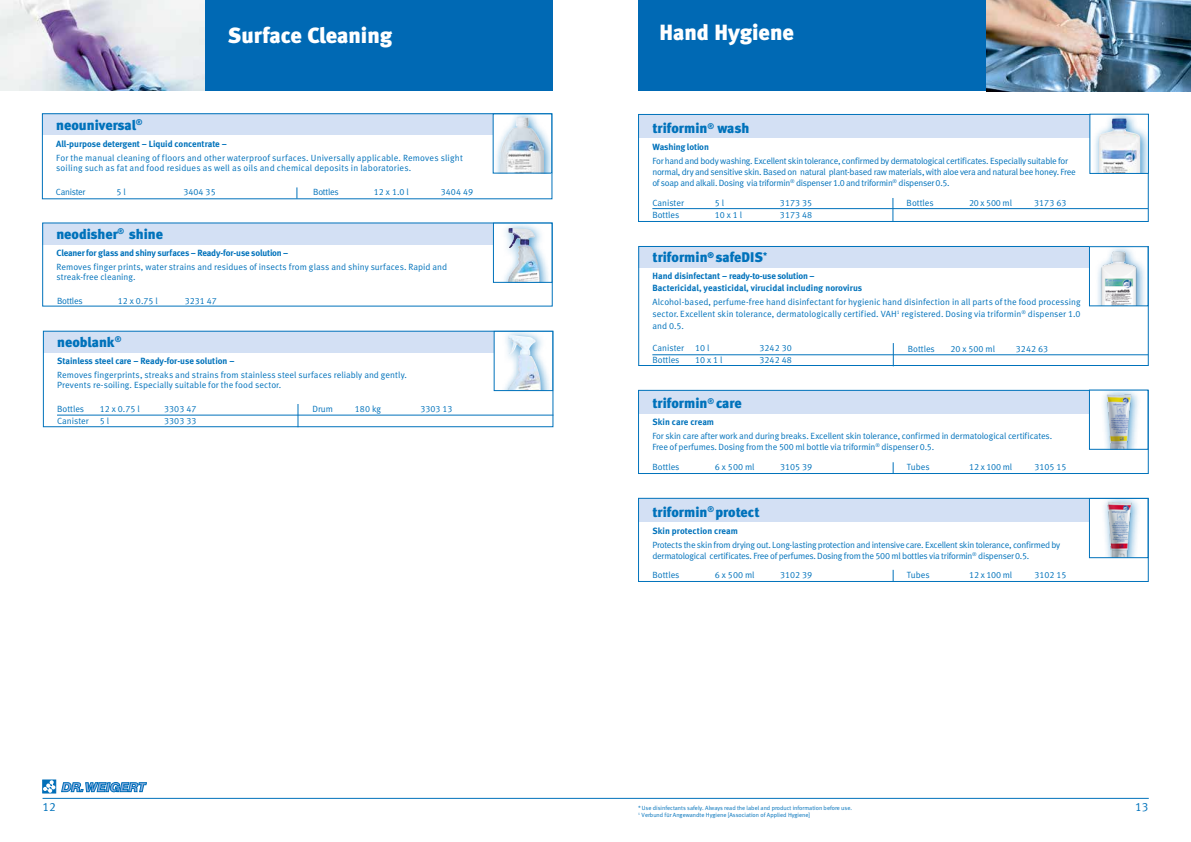
<style>
.page{position:relative;width:1191px;height:842px;background:#fff}
.page>*{position:absolute;margin:0;border:0;box-sizing:border-box;transform-origin:0 0}
.t1{font:22px "Meta Black LF";color:#fff}
.t2{font:14px "Meta Black LF";color:#0072bb}
.t3{font:14px "Meta Black CELF";color:#0072bb}
.t4{font:12px "Meta Normal LF";color:#0072bb}
.t5{font:9px/10px "Meta Normal LF";color:#0072bb}
.t6{font:9px/11px "Meta Normal LF";letter-spacing:-.03em;color:#0072bb}
.t7{font:700 9px "Meta";letter-spacing:-.005em;color:#0072bb}
.t8{font:9px/12px "Meta Bold CE";color:#0072bb}
.t9{font:6px/7px "Meta Normal LF";color:#0072bb}
.s1{font-family:"Meta Black CELF"}
</style>
<div class="page">
<div style="left:154px;top:0;width:399px;height:91px;background:#0069b4"></div>
<div style="left:638px;top:0;width:510px;height:91px;background:#0069b4"></div>
<img style="left:0;top:0;width:204px;height:91px">
<img style="left:986px;top:0;width:205px;height:91px">
<div style="left:638px;top:114px;width:510px;height:24px;background:#d3e0f4"></div>
<div style="left:638px;top:114px;width:510px;height:108px;border:1px solid #0072bb"></div>
<div style="left:1091px;top:114px;width:57px;height:59px;background:#0072bb;opacity:.75"></div>
<img style="left:1099px;top:118px;width:41px;height:54px">
<hr style="left:652px;top:208px;width:496px;height:1px;background:#0072bb">
<svg style="left:892px;top:198px;width:1px;height:23px"></svg>
<div style="left:638px;top:390px;width:510px;height:24px;background:#d3e0f4"></div>
<div style="left:638px;top:390px;width:510px;height:84px;border:1px solid #0072bb"></div>
<img style="left:1091px;top:392px;width:55px;height:56px">
<div style="left:1089px;top:390px;width:59px;height:60px;border:1px solid #0072bb"></div>
<svg style="left:893px;top:462px;width:1px;height:12px"></svg>
<div style="left:638px;top:498px;width:510px;height:24px;background:#d3e0f4"></div>
<div style="left:638px;top:498px;width:510px;height:84px;border:1px solid #0072bb"></div>
<img style="left:1091px;top:500px;width:55px;height:56px">
<div style="left:1089px;top:498px;width:59px;height:60px;border:1px solid #0072bb"></div>
<div style="left:638px;top:246px;width:510px;height:22px;background:#d3e0f4"></div>
<div style="left:638px;top:246px;width:510px;height:120px;border:1px solid #0072bb"></div>
<hr style="left:652px;top:354px;width:496px;height:1px;background:#0072bb">
<svg style="left:893px;top:343px;width:1px;height:23px"></svg>
<div style="left:1089px;top:247px;width:59px;height:59px;background:#fff"></div>
<div style="left:1094px;top:247px;width:53px;height:59px;background:#0069b4;opacity:.75"></div>
<img style="left:1095px;top:249px;width:47px;height:55px">
<div style="left:1089px;top:246px;width:59px;height:60px;border:1px solid #0072bb"></div>
<div style="left:43px;top:223px;width:509px;height:21px;background:#d3e0f4"></div>
<div style="left:493px;top:223px;width:59px;height:59px;background:#fff"></div>
<div style="left:500px;top:223px;width:51px;height:59px;background:#0072bb;opacity:.75"></div>
<img style="left:508px;top:228px;width:6px;height:15px">
<div style="left:493px;top:223px;width:59px;height:60px;border:1px solid #0072bb"></div>
<div style="left:42px;top:114px;width:510px;height:21px;background:#d3e0f4"></div>
<div style="left:42px;top:113px;width:510px;height:86px;border:1px solid #0072bb"></div>
<div style="left:493px;top:114px;width:59px;height:59px;background:#0072bb;opacity:.75"></div>
<img style="left:501px;top:118px;width:43px;height:53px">
<svg style="left:297px;top:187px;width:1px;height:12px"></svg>
<div style="left:43px;top:331px;width:510px;height:22px;background:#d3e0f4"></div>
<div style="left:43px;top:331px;width:510px;height:96px;border:1px solid #0072bb"></div>
<hr style="left:57px;top:415px;width:496px;height:1px;background:#0072bb">
<div style="left:494px;top:331px;width:58px;height:60px;background:#fff"></div>
<div style="left:500px;top:331px;width:52px;height:60px;background:#0072bb;opacity:.75"></div>
<img style="left:507px;top:335px;width:34px;height:54px">
<div style="left:494px;top:331px;width:59px;height:60px;border:1px solid #0072bb"></div>
<svg style="left:298px;top:404px;width:1px;height:23px"></svg>
<hr style="left:43px;top:798px;width:1105px;height:1px;background:#0072bb">
<svg style="left:61px;top:782px;width:86px;height:11px"></svg>
<svg style="left:55px;top:780px;width:1px;height:13px"></svg>
<svg style="left:43px;top:780px;width:12px;height:13px"></svg>
<h1 class="t1" style="left:228px;top:22px;width:165px">Surface Cleaning</h1>
<h1 class="t1" style="left:659px;top:20px;width:136px">Hand Hygiene</h1>
<h2 class="t3" style="left:56px;top:116px;width:88px">neouniversal<sup>®</sup></h2>
<p class="t7" style="left:56px;top:138px;width:172px">All-purpose detergent – Liquid concentrate –</p>
<p class="t5" style="left:56px;top:152px;width:408px">For the manual cleaning of floors and other waterproof surfaces. Universally applicable. Removes slight soiling such as fat and food residues as well as oils and chemical deposits in laboratories.</p>
<p class="t6" style="left:56px;top:186px;width:31px">Canister</p>
<p class="t5" style="left:116px;top:187px;width:11px">5 l</p>
<p class="t5" style="left:183px;top:187px;width:34px">3404 35</p>
<p class="t6" style="left:313px;top:186px;width:27px">Bottles</p>
<p class="t5" style="left:374px;top:187px;width:36px">12 x 1.0 l</p>
<p class="t5" style="left:441px;top:187px;width:34px">3404 49</p>
<h2 class="t2" style="left:56px;top:226px;width:108px">neodisher<sup>®</sup> <span class="s1">shine</span></h2>
<p class="t7" style="left:56px;top:247px;width:233px">Cleaner for glass and shiny surfaces – Ready-for-use solution –</p>
<p class="t5" style="left:56px;top:262px;width:392px">Removes finger prints, water strains and residues of insects from glass and shiny surfaces. Rapid and streak-free cleaning.</p>
<p class="t6" style="left:57px;top:296px;width:27px">Bottles</p>
<p class="t5" style="left:118px;top:296px;width:42px">12 x 0.75 l</p>
<p class="t5" style="left:185px;top:296px;width:34px">3231 47</p>
<h2 class="t3" style="left:57px;top:334px;width:66px">neoblank<sup>®</sup></h2>
<p class="t7" style="left:57px;top:356px;width:179px">Stainless steel care – Ready-for-use solution –</p>
<p class="t5" style="left:57px;top:370px;width:351px">Removes fingerprints, streaks and strains from stainless steel surfaces reliably and gently.<br>Prevents re-soiling. Especially suitable for the food sector.</p>
<p class="t5" style="left:57px;top:404px;width:28px">Bottles</p>
<p class="t5" style="left:100px;top:404px;width:41px">12 x 0.75 l</p>
<p class="t5" style="left:164px;top:404px;width:34px">3303 47</p>
<p class="t5" style="left:57px;top:416px;width:53px">Canister 5 l</p>
<p class="t5" style="left:164px;top:416px;width:34px">3303 33</p>
<p class="t5" style="left:312px;top:404px;width:22px">Drum</p>
<p class="t5" style="left:355px;top:404px;width:28px">180 kg</p>
<p class="t5" style="left:420px;top:404px;width:34px">3303 13</p>
<h2 class="t2" style="left:652px;top:120px;width:99px">triformin<sup>®</sup> wash</h2>
<p class="t7" style="left:652px;top:142px;width:58px">Washing lotion</p>
<p class="t6" style="left:652px;top:156px;width:425px">For hand and body washing. Excellent skin tolerance, confirmed by dermatological certificates. Especially suitable for normal, dry and sensitive skin. Based on natural plant-based raw materials, with aloe vera and natural bee honey. Free of soap and alkali. Dosing via triformin<sup>®</sup> dispenser 1.0 and triformin<sup>®</sup> dispenser 0.5.</p>
<p class="t5" style="left:652px;top:198px;width:33px">Canister</p>
<p class="t5" style="left:714px;top:198px;width:11px">5 l</p>
<p class="t5" style="left:780px;top:198px;width:34px">3173 35</p>
<p class="t5" style="left:652px;top:210px;width:28px">Bottles</p>
<p class="t5" style="left:714px;top:210px;width:29px">10 x 1 l</p>
<p class="t5" style="left:780px;top:210px;width:34px">3173 48</p>
<p class="t5" style="left:906px;top:198px;width:28px">Bottles</p>
<p class="t5" style="left:969px;top:198px;width:44px">20 x 500 ml</p>
<p class="t5" style="left:1034px;top:198px;width:34px">3173 63</p>
<h2 class="t3" style="left:652px;top:249px;width:116px">triformin<sup>®</sup> safeDIS<sup>*</sup></h2>
<p class="t8" style="left:652px;top:270px;width:211px">Hand disinfectant – ready-to-use solution –<br>Bactericidal, yeasticidal, virucidal including norovirus</p>
<p class="t5" style="left:652px;top:296px;width:429px;line-height:12px;text-align:justify">Alcohol-based, perfume-free hand disinfectant for hygienic hand disinfection in all parts of the food processing sector. Excellent skin tolerance, dermatologically certified. VAH<sup>1</sup> registered. Dosing via triformin<sup>®</sup> dispenser 1.0 and 0.5.</p>
<p class="t5" style="left:652px;top:343px;width:58px">Canister 10 l</p>
<p class="t5" style="left:759px;top:343px;width:34px">3242 30</p>
<p class="t5" style="left:652px;top:355px;width:28px">Bottles</p>
<p class="t5" style="left:695px;top:355px;width:29px">10 x 1 l</p>
<p class="t5" style="left:759px;top:355px;width:34px">3242 48</p>
<p class="t5" style="left:908px;top:343px;width:28px">Bottles</p>
<p class="t5" style="left:950px;top:343px;width:46px">20 x 500 ml</p>
<p class="t5" style="left:1016px;top:343px;width:34px">3242 63</p>
<h2 class="t2" style="left:652px;top:395px;width:91px">triformin<sup>®</sup> care</h2>
<p class="t7" style="left:652px;top:417px;width:63px">Skin care cream</p>
<p class="t5" style="left:652px;top:431px;width:401px;line-height:11px">For skin care after work and during breaks. Excellent skin tolerance, confirmed in dermatological certificates.<br>Free of perfumes. Dosing from the 500 ml bottle via triformin<sup>®</sup> dispenser 0.5.</p>
<p class="t5" style="left:652px;top:462px;width:28px">Bottles</p>
<p class="t5" style="left:715px;top:462px;width:41px">6 x 500 ml</p>
<p class="t5" style="left:780px;top:462px;width:34px">3105 39</p>
<p class="t5" style="left:906px;top:462px;width:24px">Tubes</p>
<p class="t5" style="left:969px;top:462px;width:44px">12 x 100 ml</p>
<p class="t5" style="left:1034px;top:462px;width:34px">3105 15</p>
<h2 class="t2" style="left:652px;top:504px;width:109px">triformin<sup>®</sup> protect</h2>
<p class="t7" style="left:652px;top:526px;width:87px">Skin protection cream</p>
<p class="t6" style="left:652px;top:539px;width:409px">Protects the skin from drying out. Long-lasting protection and intensive care. Excellent skin tolerance, confirmed by dermatological certificates. Free of perfumes. Dosing from the 500 ml bottles via triformin<sup>®</sup> dispenser 0.5.</p>
<p class="t5" style="left:652px;top:570px;width:28px">Bottles</p>
<p class="t5" style="left:715px;top:570px;width:41px">6 x 500 ml</p>
<p class="t5" style="left:780px;top:570px;width:34px">3102 39</p>
<p class="t5" style="left:906px;top:569px;width:24px">Tubes</p>
<p class="t5" style="left:969px;top:569px;width:44px">12 x 100 ml</p>
<p class="t5" style="left:1034px;top:569px;width:34px">3102 15</p>
<h3 class="t4" style="left:43px;top:799px;width:15px">12</h3>
<h3 class="t4" style="left:1135px;top:799px;width:15px">13</h3>
<p class="t9" style="left:638px;top:804px;width:216px">* Use disinfectants safely. Always read the label and product information before use.<br><sup>1</sup> Verbund für Angewandte Hygiene [Association of Applied Hygiene]</p>
</div>
